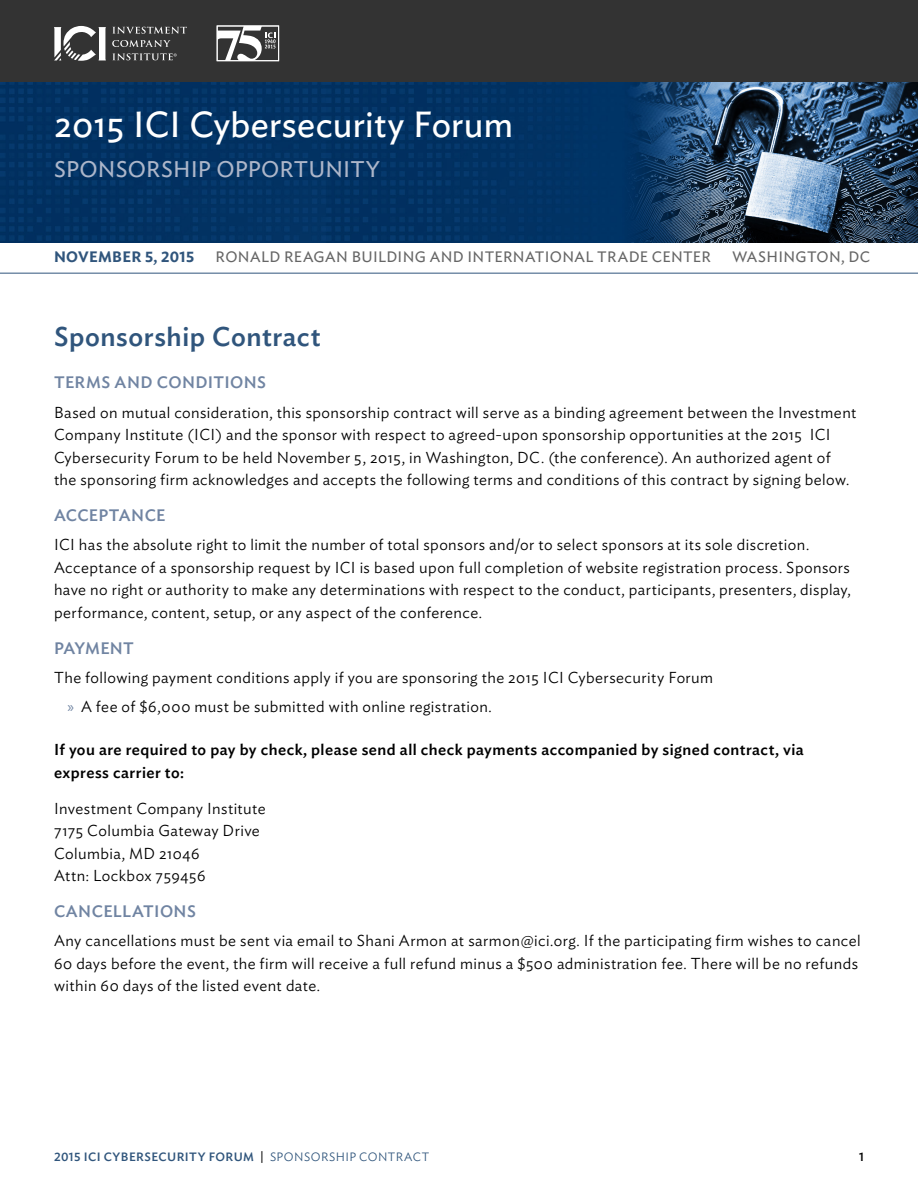
<style>
.page{position:relative;width:918px;height:1188px;background:#fff}
.page>*{position:absolute;margin:0;border:0;box-sizing:border-box;transform-origin:0 0}
.t1{font:36px "Ideal Sans";letter-spacing:.005em;color:#fff}
.form_type{font:500 27px "Ideal Sans";letter-spacing:.02em;color:#30557c}
.t2{font:22.5px "Ideal Sans";letter-spacing:.01em;color:#adb6c9}
.heading_2{font:500 16.5px "Ideal Sans";letter-spacing:.02em;color:#7084a2}
.text{font:300 15.75px/22.5px "Ideal Sans";letter-spacing:.025em;color:#000}
.text-2{font:500 15.75px/22.5px "Ideal Sans";letter-spacing:.03em;color:#000}
.t3{font:15px "Ideal Sans";letter-spacing:.02em;color:#666}
.t4{font:600 15px "Ideal Sans";letter-spacing:.025em;color:#30557c}
.location{font:500 12px "Ideal Sans";letter-spacing:.035em;color:#30557c}
.location-2{font:500 12px "Ideal Sans";color:#000}
.s1{font-family:"Myriad Pro";font-weight:400;color:#7084a2}
.s2{font-weight:400;color:#000}
.s3{font-weight:300}
</style>
<div class="page">
<img style="left:0;top:83px;width:918px;height:160px">
<hr style="left:0;top:273px;width:918px;height:1px;background:#30557c">
<div style="left:0;top:0;width:918px;height:81px;background:#333"></div>
<svg style="left:112px;top:27px;width:75px;height:7px"></svg>
<svg style="left:112px;top:40px;width:59px;height:7px"></svg>
<svg style="left:54px;top:26px;width:52px;height:35px"></svg>
<svg style="left:112px;top:53px;width:65px;height:7px"></svg>
<svg style="left:219px;top:28px;width:57px;height:31px"></svg>
<div style="left:217px;top:26px;width:62px;height:35px;border:1px solid #fff"></div>
<h1 class="t1" style="left:54px;top:97px;width:461px">2015 ICI Cybersecurity Forum</h1>
<h3 class="t2" style="left:54px;top:152px;width:327px">SPONSORSHIP OPPORTUNITY</h3>
<p class="t4" style="left:54px;top:245px;width:142px">NOVEMBER 5, 2015</p>
<p class="t3" style="left:216px;top:246px;width:497px">RONALD REAGAN BUILDING AND INTERNATIONAL TRADE CENTER</p>
<p class="t3" style="left:732px;top:246px;width:139px">WASHINGTON, DC</p>
<p class="form_type" style="left:54px;top:315px;width:268px">Sponsorship Contract</p>
<p class="heading_2" style="left:54px;top:370px;width:214px">TERMS AND CONDITIONS</p>
<p class="text" style="left:54px;top:400px;width:804px">Based on mutual consideration, this sponsorship contract will serve as a binding agreement between the Investment Company Institute (ICI) and the sponsor with respect to agreed-upon sponsorship opportunities at the 2015 ICI Cybersecurity Forum to be held November 5, 2015, in Washington, DC. (the conference). An authorized agent of the sponsoring firm acknowledges and accepts the following terms and conditions of this contract by signing below.</p>
<p class="heading_2" style="left:54px;top:503px;width:113px">ACCEPTANCE</p>
<p class="text" style="left:54px;top:532px;width:798px">ICI has the absolute right to limit the number of total sponsors and/or to select sponsors at its sole discretion.<br>Acceptance of a sponsorship request by ICI is based upon full completion of website registration process. Sponsors have no right or authority to make any determinations with respect to the conduct, participants, presenters, display, performance, content, setup, or any aspect of the conference.</p>
<p class="heading_2" style="left:54px;top:635px;width:82px">PAYMENT</p>
<p class="text" style="left:54px;top:665px;width:661px">The following payment conditions apply if you are sponsoring the 2015 ICI Cybersecurity Forum</p>
<p class="text" style="left:68px;top:694px;width:426px"><span class="s1">»</span> A fee of $6,000 must be submitted with online registration.</p>
<p class="text-2" style="left:54px;top:737px;width:751px">If you are required to pay by check, please send all check payments accompanied by signed contract, via express carrier to:</p>
<p class="text" style="left:54px;top:796px;width:213px">Investment Company Institute<br>7175 Columbia Gateway Drive<br>Columbia, MD 21046<br>Attn: Lockbox 759456</p>
<p class="heading_2" style="left:54px;top:899px;width:143px">CANCELLATIONS</p>
<p class="text" style="left:54px;top:928px;width:808px">Any cancellations must be sent via email to Shani Armon at sarmon@ici.org. If the participating firm wishes to cancel<br>60 days before the event, the firm will receive a full refund minus a $500 administration fee. There will be no refunds within 60 days of the listed event date.</p>
<p class="location" style="left:54px;top:1148px;width:377px">2015 ICI CYBERSECURITY FORUM <span class="s2">|</span> <span class="s3">SPONSORSHIP CONTRACT</span></p>
<p class="location-2" style="left:859px;top:1148px;width:6px">1</p>
</div>
